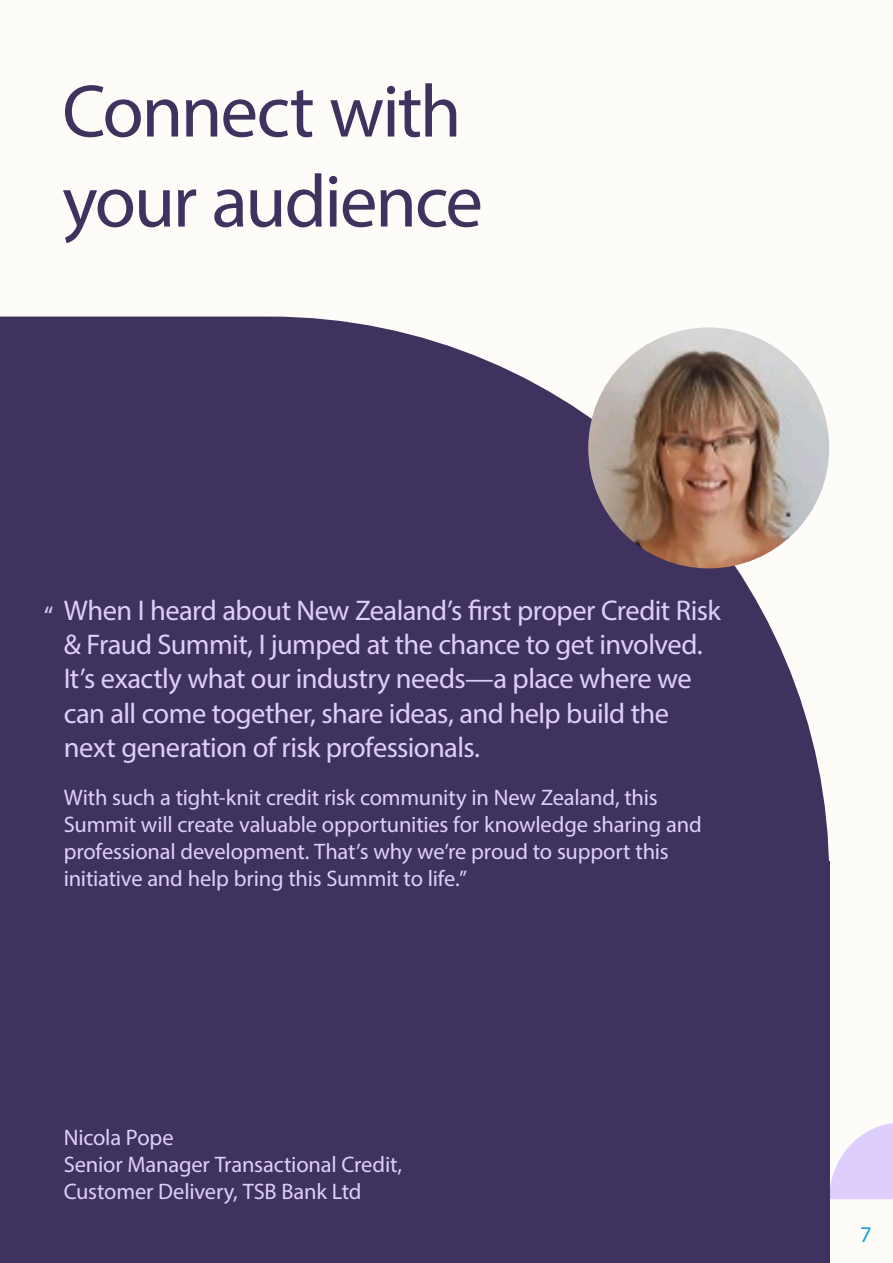
<style>
.page{position:relative;width:893px;height:1263px;background:#fefcf9}
.page>*{position:absolute;margin:0;border:0;box-sizing:border-box;transform-origin:0 0}
.t1{font:75px/90px "Myriad Pro";letter-spacing:-.03em;color:#3f325f}
.t2{font:28.5px/34.2px "Myriad Pro";letter-spacing:-.02em;color:#decefe}
.t3{font:27px "Myriad Pro";color:#decefe}
.t4{font:22.5px/27px "Myriad Pro";letter-spacing:-.01em;color:#decefe}
.t5{font:22.5px "Myriad Pro";color:#199eda}
</style>
<div class="page">
<svg style="left:829px;top:1123px;width:64px;height:140px"></svg>
<div style="left:0;top:861px;width:829px;height:402px;background:#3f325f"></div>
<svg style="left:0;top:317px;width:829px;height:544px;background:#4d416a"></svg>
<img style="left:588px;top:327px;width:241px;height:241px;border-radius:120px">
<p class="t1" style="left:62px;top:65px;width:422px">Connect with your audience</p>
<p class="t3" style="left:44px;top:599px;width:11px">“</p>
<p class="t2" style="left:64px;top:593px;width:658px">When I heard about New Zealand’s first proper Credit Risk &amp; Fraud Summit, I jumped at the chance to get involved.<br>It’s exactly what our industry needs—a place where we can all come together, share ideas, and help build the next generation of risk professionals.</p>
<p class="t4" style="left:64px;top:784px;width:640px">With such a tight-knit credit risk community in New Zealand, this Summit will create valuable opportunities for knowledge sharing and professional development. That’s why we’re proud to support this initiative and help bring this Summit to life.”</p>
<p class="t4" style="left:64px;top:1124px;width:340px">Nicola Pope<br>Senior Manager Transactional Credit,<br>Customer Delivery, TSB Bank Ltd</p>
<p class="t5" style="left:860px;top:1221px;width:13px">7</p>
</div>
